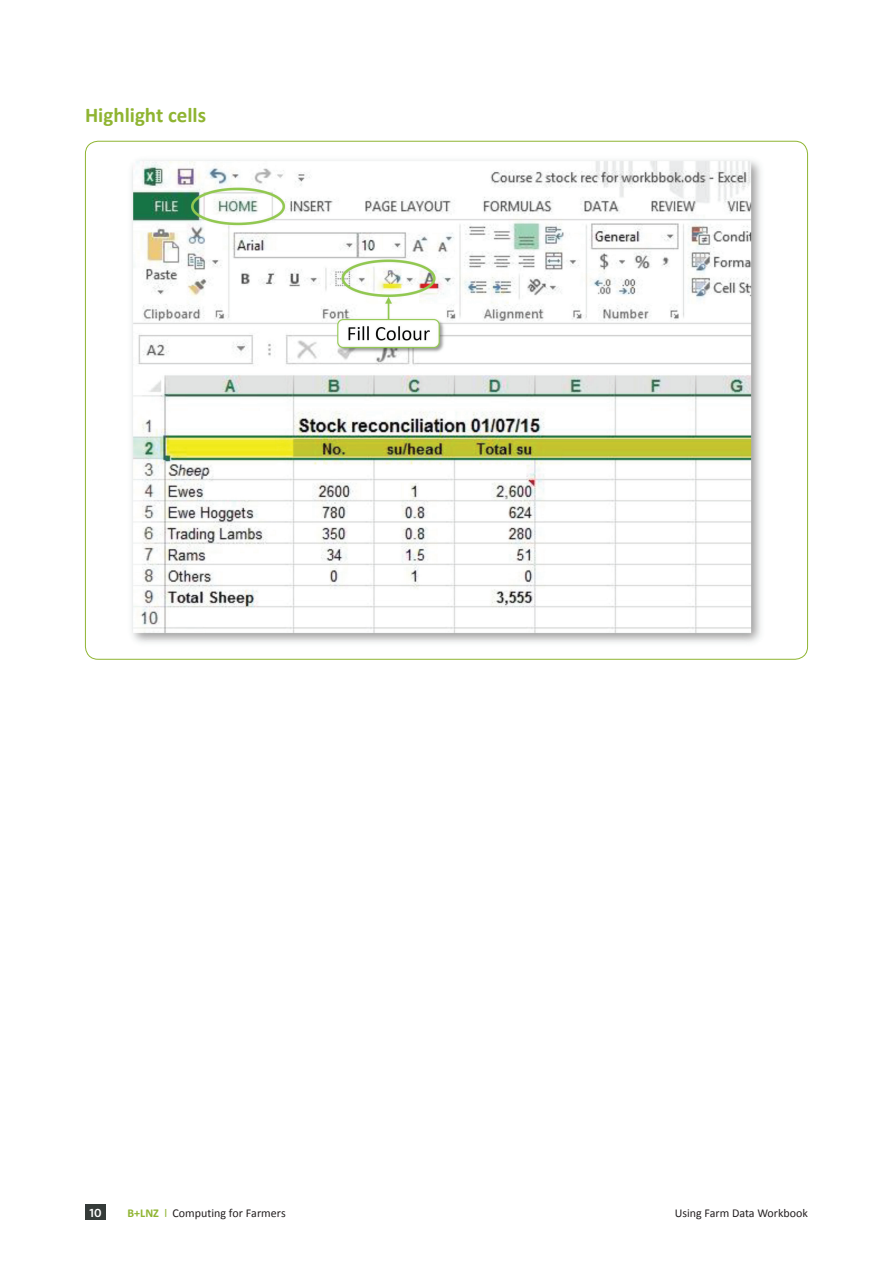
<style>
.page{position:relative;width:893px;height:1263px;background:#fff}
.page>*{position:absolute;margin:0;border:0;box-sizing:border-box;transform-origin:0 0}
.t1{font:700 21px "Calibri";color:#8fb431}
.t2{font:12px "Calibri";color:#231f20}
.t3{font:600 12px "Whitney";color:#fff}
.s1{font-weight:700;color:#8fb431}
.s2{color:#8fb431}
</style>
<div class="page">
<div style="left:85px;top:1204px;width:21px;height:16px;background:#353b39"></div>
<img style="left:131px;top:159px;width:630px;height:484px">
<h1 class="t1" style="left:85px;top:102px;width:123px">Highlight cells</h1>
<p class="t3" style="left:89px;top:1205px;width:14px">10</p>
<p class="t2" style="left:128px;top:1205px;width:160px"><span class="s1">B+LNZ</span> <span class="s2">l</span> Computing for Farmers</p>
<p class="t2" style="left:675px;top:1205px;width:135px">Using Farm Data Workbook</p>
</div>
